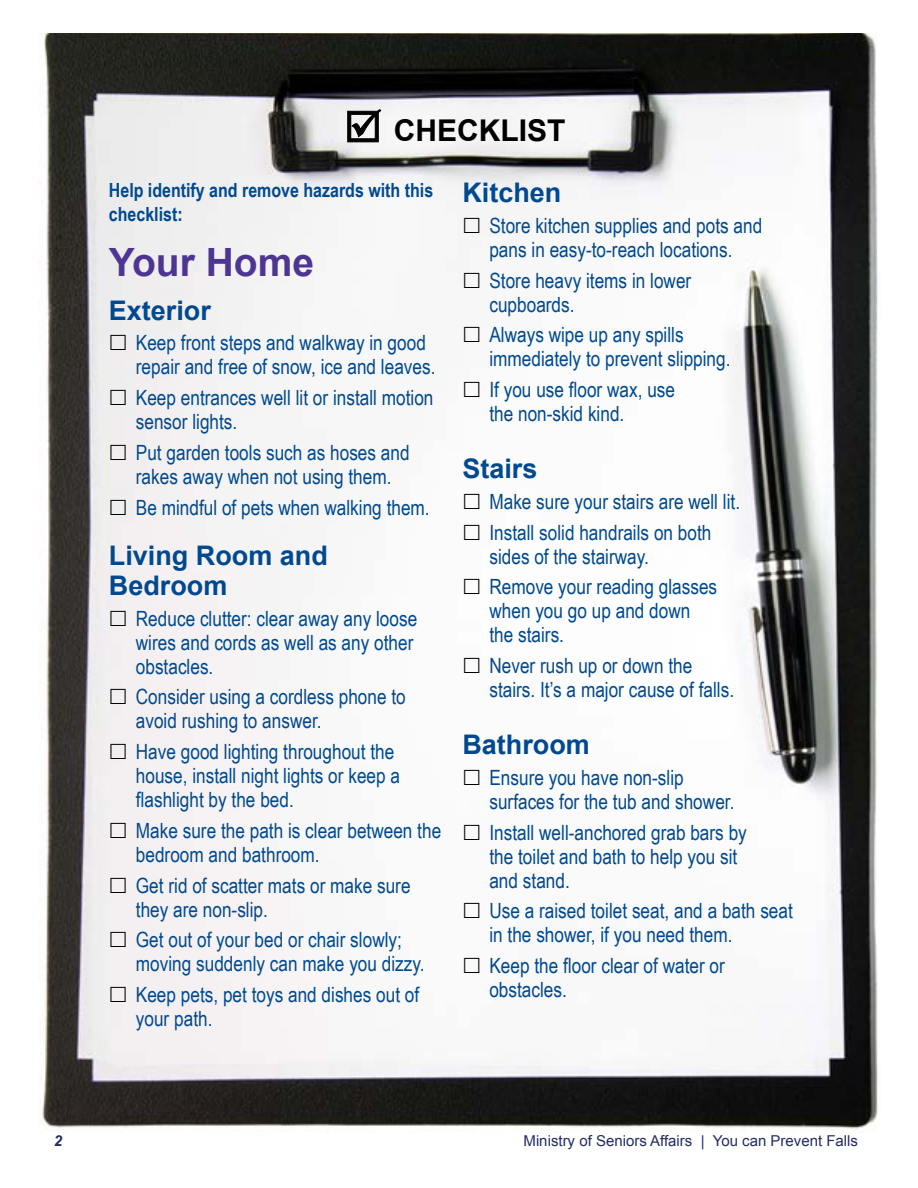
<style>
.page{position:relative;width:918px;height:1188px;background:#fff}
.page>*{position:absolute;margin:0;border:0;box-sizing:border-box;transform-origin:0 0}
.t1{font:700 39px "Arial";color:#4e3594}
.t2{font:700 30px "Arial";color:#000}
.H3_p2{font:700 27px/30px "Arial";color:#004990}
.t3{font:21px/24px "Arial Narrow";color:#004990}
.Quote_pg2{font:700 19.5px/24px "Arial Narrow";color:#004990}
.t4{font:15px "Arial";color:#232c64}
.t5{font:italic 700 15px "Arial";color:#232c64}
</style>
<div class="page">
<img style="left:41px;top:34px;width:837px;height:1097px">
<svg style="left:348px;top:109px;width:33px;height:33px"></svg>
<svg style="left:111px;top:335px;width:15px;height:15px"></svg>
<svg style="left:111px;top:390px;width:15px;height:15px"></svg>
<svg style="left:111px;top:444px;width:15px;height:16px"></svg>
<svg style="left:111px;top:499px;width:15px;height:16px"></svg>
<svg style="left:111px;top:610px;width:15px;height:16px"></svg>
<svg style="left:111px;top:689px;width:15px;height:15px"></svg>
<svg style="left:111px;top:744px;width:15px;height:15px"></svg>
<svg style="left:111px;top:822px;width:15px;height:16px"></svg>
<svg style="left:111px;top:877px;width:15px;height:16px"></svg>
<svg style="left:111px;top:932px;width:15px;height:15px"></svg>
<svg style="left:111px;top:987px;width:15px;height:15px"></svg>
<svg style="left:464px;top:217px;width:15px;height:16px"></svg>
<svg style="left:464px;top:272px;width:15px;height:16px"></svg>
<svg style="left:464px;top:327px;width:15px;height:15px"></svg>
<svg style="left:464px;top:382px;width:15px;height:15px"></svg>
<svg style="left:464px;top:493px;width:15px;height:16px"></svg>
<svg style="left:464px;top:524px;width:15px;height:16px"></svg>
<svg style="left:464px;top:579px;width:15px;height:15px"></svg>
<svg style="left:464px;top:658px;width:15px;height:15px"></svg>
<svg style="left:464px;top:769px;width:15px;height:16px"></svg>
<svg style="left:464px;top:824px;width:15px;height:16px"></svg>
<svg style="left:464px;top:903px;width:15px;height:15px"></svg>
<svg style="left:464px;top:958px;width:15px;height:15px"></svg>
<h5 class="t2" style="left:394px;top:110px;width:173px">CHECKLIST</h5>
<p class="Quote_pg2" style="left:109px;top:177px;width:326px">Help identify and remove hazards with this checklist:</p>
<h2 class="t1" style="left:109px;top:236px;width:207px">Your Home</h2>
<p class="H3_p2" style="left:109px;top:296px;width:104px">Exterior</p>
<p class="t3" style="left:136px;top:330px;width:301px">Keep front steps and walkway in good repair and free of snow, ice and leaves.</p>
<p class="t3" style="left:136px;top:385px;width:299px">Keep entrances well lit or install motion sensor lights.</p>
<p class="t3" style="left:136px;top:440px;width:275px">Put garden tools such as hoses and rakes away when not using them.</p>
<p class="t3" style="left:136px;top:494px;width:295px">Be mindful of pets when walking them.</p>
<p class="H3_p2" style="left:109px;top:541px;width:221px">Living Room and<br>Bedroom</p>
<p class="t3" style="left:136px;top:605px;width:283px">Reduce clutter: clear away any loose wires and cords as well as any other obstacles.</p>
<p class="t3" style="left:136px;top:684px;width:271px">Consider using a cordless phone to avoid rushing to answer.</p>
<p class="t3" style="left:136px;top:739px;width:266px">Have good lighting throughout the house, install night lights or keep a flashlight by the bed.</p>
<p class="t3" style="left:136px;top:818px;width:307px">Make sure the path is clear between the bedroom and bathroom.</p>
<p class="t3" style="left:136px;top:872px;width:276px">Get rid of scatter mats or make sure they are non-slip.</p>
<p class="t3" style="left:136px;top:927px;width:290px">Get out of your bed or chair slowly; moving suddenly can make you dizzy.</p>
<p class="t3" style="left:136px;top:982px;width:285px">Keep pets, pet toys and dishes out of your path.</p>
<p class="H3_p2" style="left:462px;top:178px;width:101px">Kitchen</p>
<p class="t3" style="left:489px;top:213px;width:274px">Store kitchen supplies and pots and pans in easy-to-reach locations.</p>
<p class="t3" style="left:489px;top:267px;width:203px">Store heavy items in lower cupboards.</p>
<p class="t3" style="left:489px;top:322px;width:243px">Always wipe up any spills immediately to prevent slipping.</p>
<p class="t3" style="left:489px;top:377px;width:187px">If you use floor wax, use the non-skid kind.</p>
<p class="H3_p2" style="left:462px;top:454px;width:77px">Stairs</p>
<p class="t3" style="left:489px;top:489px;width:252px">Make sure your stairs are well lit.</p>
<p class="t3" style="left:489px;top:519px;width:224px">Install solid handrails on both sides of the stairway.</p>
<p class="t3" style="left:489px;top:574px;width:229px">Remove your reading glasses when you go up and down the stairs.</p>
<p class="t3" style="left:489px;top:653px;width:246px">Never rush up or down the stairs. It’s a major cause of falls.</p>
<p class="H3_p2" style="left:462px;top:730px;width:129px">Bathroom</p>
<p class="t3" style="left:489px;top:765px;width:247px">Ensure you have non-slip surfaces for the tub and shower.</p>
<p class="t3" style="left:489px;top:819px;width:259px">Install well-anchored grab bars by the toilet and bath to help you sit and stand.</p>
<p class="t3" style="left:489px;top:898px;width:305px">Use a raised toilet seat, and a bath seat in the shower, if you need them.</p>
<p class="t3" style="left:489px;top:953px;width:237px">Keep the floor clear of water or obstacles.</p>
<p class="t5" style="left:54px;top:1130px;width:10px">2</p>
<p class="t4" style="left:524px;top:1131px;width:336px">Ministry of Seniors Affairs | You can Prevent Falls</p>
</div>
